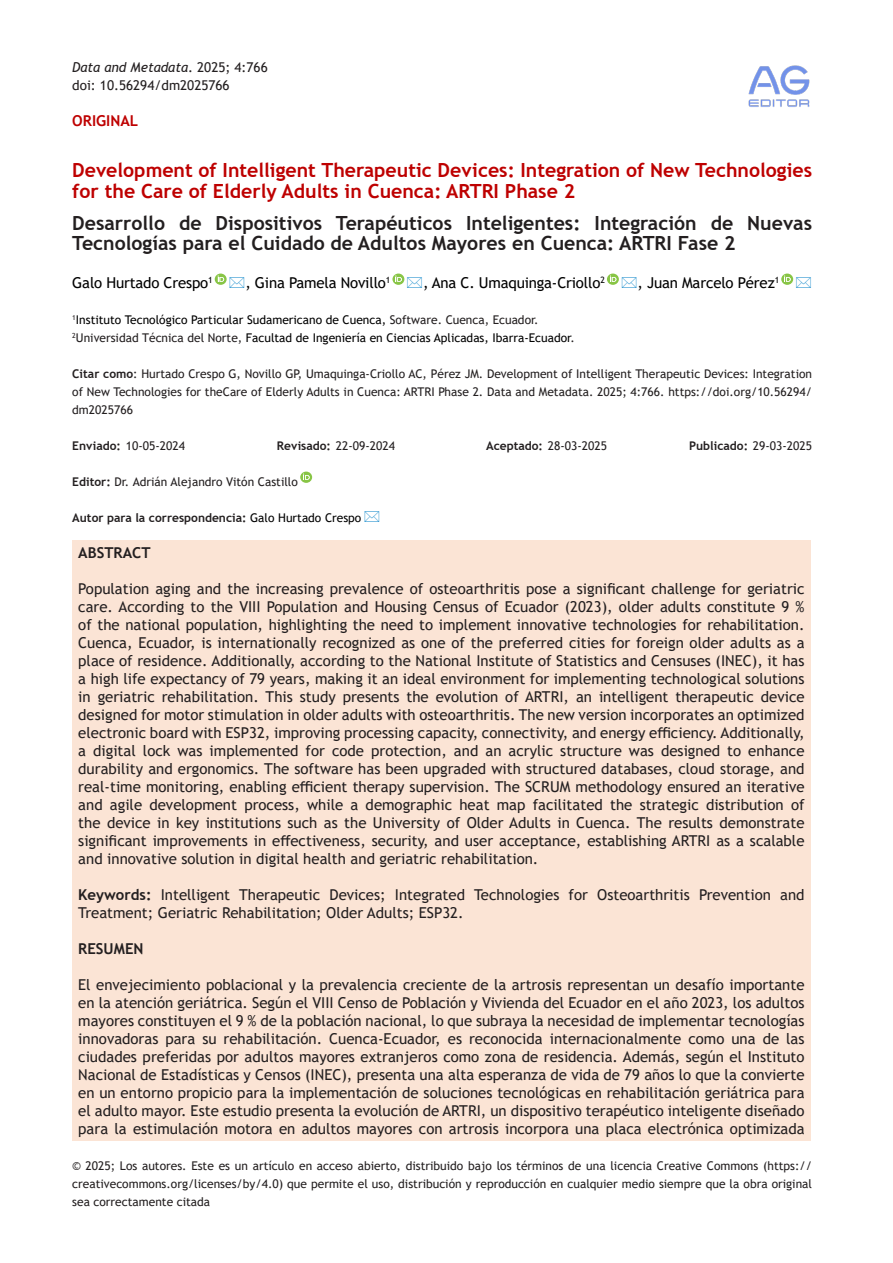
<style>
.page{position:relative;width:893px;height:1263px;background:#fff}
.page>*{position:absolute;margin:0;border:0;box-sizing:border-box;transform-origin:0 0}
.t1{font:700 19.5px/19.5px "Trebuchet MS";color:#231f20}
.t2{font:700 19.5px/21px "Trebuchet MS";color:#be0000}
.t3{font:15px/18px "Trebuchet MS";color:#231f20;text-align:justify}
.t4{font:15px "Trebuchet MS";letter-spacing:-.01em;color:#000}
.t5{font:700 15px "Trebuchet MS";color:#231f20}
.t6{font:700 15px "Trebuchet MS";color:#be0000}
.t7{font:italic 13.5px "Trebuchet MS";color:#231f20}
.t8{font:13.5px "Trebuchet MS";color:#231f20}
.t9{font:12px/18px "Trebuchet MS";color:#231f20;text-align:justify}
.t10{font:12px "Trebuchet MS";color:#000}
.t11{font:700 12px "Trebuchet MS";color:#231f20}
.s1{font-style:normal}
.s2{color:#231f20}
.s3{font-weight:700}
.s4{font-weight:400}
.s5{font-weight:400;color:#000}
</style>
<div class="page">
<div style="left:72px;top:540px;width:739px;height:600px;background:#fbe4d5"></div>
<svg style="left:300px;top:472px;width:12px;height:11px"></svg>
<img style="left:748px;top:65px;width:62px;height:42px">
<svg style="left:215px;top:274px;width:12px;height:11px"></svg>
<svg style="left:392px;top:274px;width:13px;height:11px"></svg>
<svg style="left:607px;top:274px;width:12px;height:11px"></svg>
<svg style="left:781px;top:274px;width:13px;height:11px"></svg>
<p class="t7" style="left:72px;top:59px;width:197px">Data and Metadata<span class="s1">. 2025; 4:766</span></p>
<p class="t8" style="left:72px;top:77px;width:159px">doi: 10.56294/dm2025766</p>
<p class="t6" style="left:72px;top:111px;width:67px">ORIGINAL</p>
<p class="t2" style="left:72px;top:159px;width:741px">Development of Intelligent Therapeutic Devices: Integration of New Technologies for the Care of Elderly Adults in Cuenca: ARTRI Phase 2</p>
<p class="t1" style="left:72px;top:214px;width:741px">Desarrollo de Dispositivos Terapéuticos Inteligentes: Integración de Nuevas<br>Tecnologías para el Cuidado de Adultos Mayores en Cuenca: ARTRI Fase 2</p>
<p class="t4" style="left:72px;top:273px;width:142px">Galo Hurtado Crespo<sup>1</sup></p>
<p class="t4" style="left:245px;top:273px;width:147px">, Gina Pamela Novillo<sup>1</sup></p>
<p class="t4" style="left:423px;top:273px;width:183px">, Ana C. Umaquinga-Criollo<sup>2</sup></p>
<p class="t4" style="left:638px;top:273px;width:143px">, Juan Marcelo Pérez<sup>1</sup></p>
<p class="t10" style="left:72px;top:312px;width:468px"><sup>1</sup>Instituto Tecnológico Particular Sudamericano de Cuenca, <span class="s2">Software. Cuenca, Ecuador.</span></p>
<p class="t10" style="left:72px;top:330px;width:504px"><sup>2</sup><span class="s2">Universidad Técnica del Norte,</span> Facultad de Ingeniería en Ciencias Aplicadas, Ibarra-Ecuador<span class="s2">.</span></p>
<p class="t9" style="left:72px;top:365px;width:741px"><span class="s3">Citar como</span>: Hurtado Crespo G, Novillo GP, Umaquinga-Criollo AC, Pérez JM. Development of Intelligent Therapeutic Devices: Integration of New Technologies for theCare of Elderly Adults in Cuenca: ARTRI Phase 2. Data and Metadata. 2025; 4:766. https://doi.org/10.56294/ dm2025766</p>
<p class="t9" style="left:72px;top:437px;width:114px"><span class="s3">Enviado:</span> 10-05-2024</p>
<p class="t9" style="left:277px;top:437px;width:120px"><span class="s3">Revisado:</span> 22-09-2024</p>
<p class="t9" style="left:486px;top:437px;width:122px"><span class="s3">Aceptado:</span> 28-03-2025</p>
<p class="t11" style="left:689px;top:438px;width:124px">Publicado: <span class="s4">29-03-2025</span></p>
<p class="t9" style="left:72px;top:473px;width:227px"><span class="s3">Editor:</span> Dr. Adrián Alejandro Vitón Castillo</p>
<p class="t11" style="left:72px;top:510px;width:291px">Autor para la correspondencia: <span class="s5">Galo Hurtado Crespo</span></p>
<p class="t5" style="left:78px;top:543px;width:74px">ABSTRACT</p>
<p class="t3" style="left:78px;top:580px;width:728px">Population aging and the increasing prevalence of osteoarthritis pose a significant challenge for geriatric care. According to the VIII Population and Housing Census of Ecuador (2023), older adults constitute 9 % of the national population, highlighting the need to implement innovative technologies for rehabilitation.<br>Cuenca, Ecuador, is internationally recognized as one of the preferred cities for foreign older adults as a place of residence. Additionally, according to the National Institute of Statistics and Censuses (INEC), it has a high life expectancy of 79 years, making it an ideal environment for implementing technological solutions in geriatric rehabilitation. This study presents the evolution of ARTRI, an intelligent therapeutic device designed for motor stimulation in older adults with osteoarthritis. The new version incorporates an optimized electronic board with ESP32, improving processing capacity, connectivity, and energy efficiency. Additionally, a digital lock was implemented for code protection, and an acrylic structure was designed to enhance durability and ergonomics. The software has been upgraded with structured databases, cloud storage, and real-time monitoring, enabling efficient therapy supervision. The SCRUM methodology ensured an iterative and agile development process, while a demographic heat map facilitated the strategic distribution of the device in key institutions such as the University of Older Adults in Cuenca. The results demonstrate significant improvements in effectiveness, security, and user acceptance, establishing ARTRI as a scalable and innovative solution in digital health and geriatric rehabilitation.</p>
<p class="t3" style="left:78px;top:886px;width:728px"><span class="s3">Keywords:</span> Intelligent Therapeutic Devices; Integrated Technologies for Osteoarthritis Prevention and<br>Treatment; Geriatric Rehabilitation; Older Adults; ESP32.</p>
<p class="t5" style="left:78px;top:939px;width:67px">RESUMEN</p>
<p class="t3" style="left:78px;top:976px;width:728px">El envejecimiento poblacional y la prevalencia creciente de la artrosis representan un desafío importante en la atención geriátrica. Según el VIII Censo de Población y Vivienda del Ecuador en el año 2023, los adultos mayores constituyen el 9 % de la población nacional, lo que subraya la necesidad de implementar tecnologías innovadoras para su rehabilitación. Cuenca-Ecuador, es reconocida internacionalmente como una de las ciudades preferidas por adultos mayores extranjeros como zona de residencia. Además, según el Instituto Nacional de Estadísticas y Censos (INEC), presenta una alta esperanza de vida de 79 años lo que la convierte en un entorno propicio para la implementación de soluciones tecnológicas en rehabilitación geriátrica para el adulto mayor. Este estudio presenta la evolución de ARTRI, un dispositivo terapéutico inteligente diseñado para la estimulación motora en adultos mayores con artrosis incorpora una placa electrónica optimizada</p>
<p class="t9" style="left:72px;top:1157px;width:741px">© 2025; Los autores. Este es un artículo en acceso abierto, distribuido bajo los términos de una licencia Creative Commons (https:// creativecommons.org/licenses/by/4.0) que permite el uso, distribución y reproducción en cualquier medio siempre que la obra original sea correctamente citada</p>
</div>
